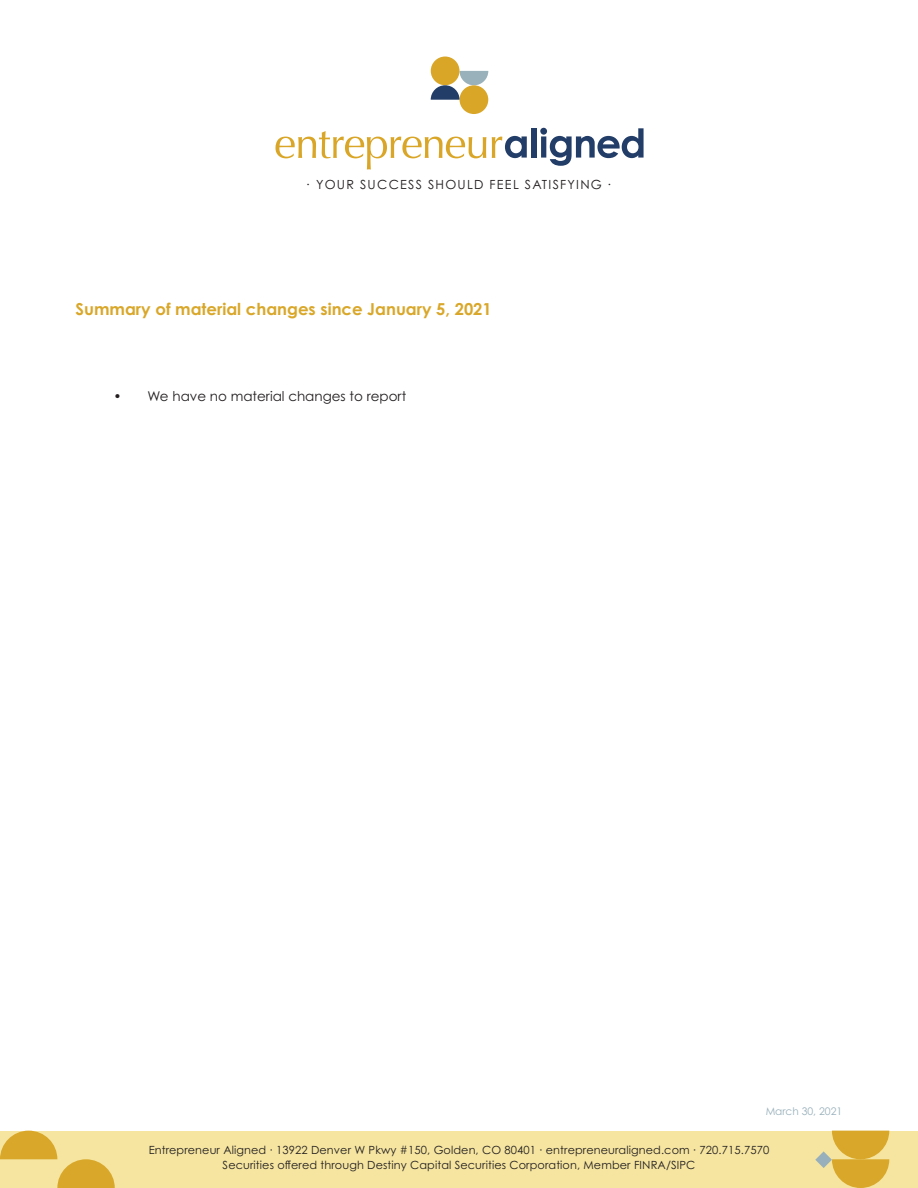
<style>
.page{position:relative;width:918px;height:1188px;background:#fff}
.page>*{position:absolute;margin:0;border:0;box-sizing:border-box;transform-origin:0 0}
.t1{font:700 16.5px "Century Gothic Pro";color:#d9a729}
.t2{font:13.5px "Century Gothic Pro";color:#231f20}
.t3{font:12.6px "Century Gothic Pro";letter-spacing:.1em;color:#231f20}
.t4{font:11.25px/15px "Century Gothic Pro";letter-spacing:.01em;color:#231f20;text-align:center}
.t5{font:10.5px "Century Gothic Pro";color:#98b0bb}
</style>
<div class="page">
<div style="left:0;top:1131px;width:918px;height:57px;background:#f5e5a0"></div>
<svg style="left:0;top:1131px;width:115px;height:57px"></svg>
<svg style="left:276px;top:131px;width:210px;height:39px"></svg>
<svg style="left:492px;top:136px;width:35px;height:22px"></svg>
<div style="left:531px;top:128px;width:5px;height:30px;background:#223d67"></div>
<svg style="left:540px;top:128px;width:104px;height:38px"></svg>
<div style="left:460px;top:85px;width:28px;height:29px;background:#d9a628;border-radius:50%"></div>
<div style="left:431px;top:57px;width:29px;height:28px;background:#d9a628;border-radius:50%"></div>
<svg style="left:431px;top:71px;width:57px;height:29px"></svg>
<svg style="left:815px;top:1131px;width:74px;height:57px"></svg>
<p class="t3" style="left:307px;top:176px;width:306px">· YOUR SUCCESS SHOULD FEEL SATISFYING ·</p>
<h1 class="t1" style="left:76px;top:298px;width:418px">Summary of material changes since January 5, 2021</h1>
<p class="t2" style="left:113px;top:388px;width:294px">• We have no material changes to report</p>
<p class="t5" style="left:766px;top:1105px;width:78px">March 30, 2021</p>
<p class="t4" style="left:149px;top:1143px;width:622px">Entrepreneur Aligned · 13922 Denver W Pkwy #150, Golden, CO 80401 · entrepreneuraligned.com · 720.715.7570<br>Securities offered through Destiny Capital Securities Corporation, Member FINRA/SIPC</p>
</div>
